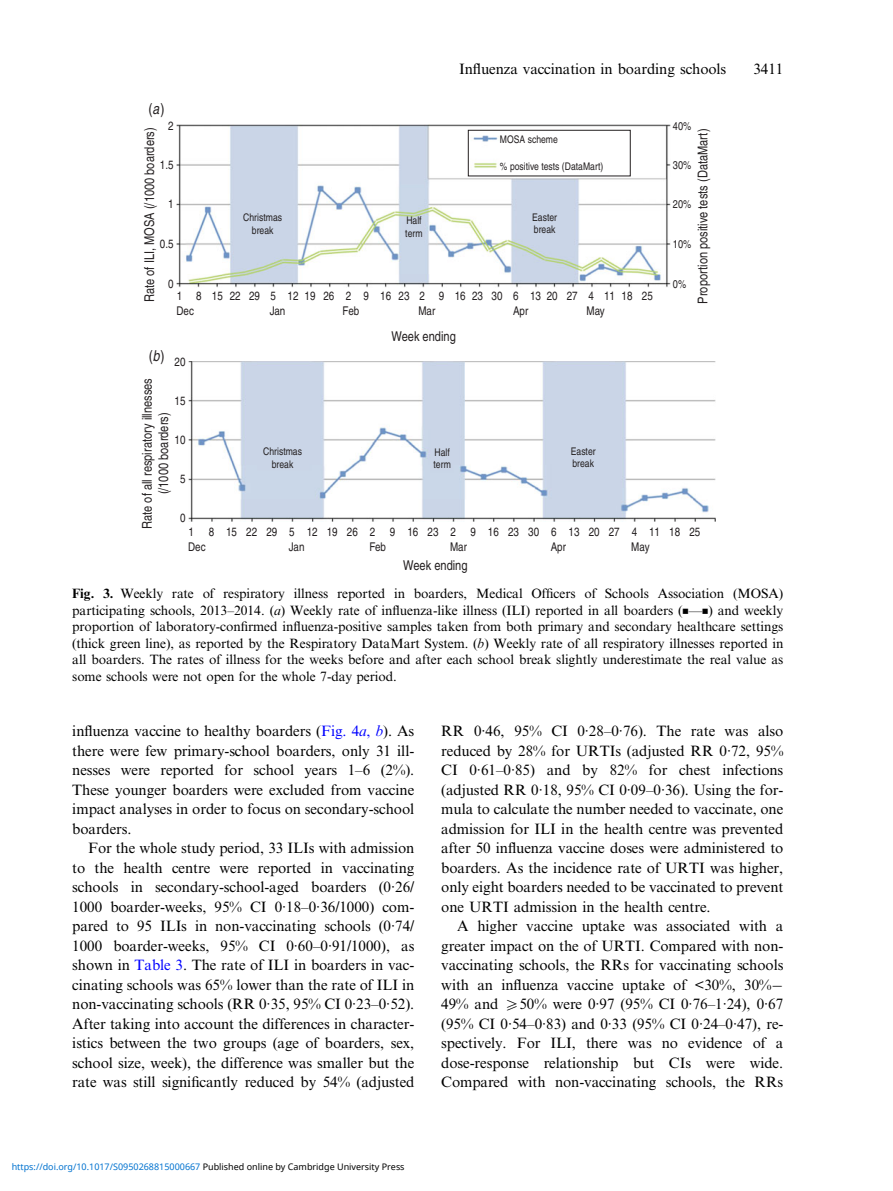
<style>
.page{position:relative;width:893px;height:1191px;background:#fff}
.page>*{position:absolute;margin:0;border:0;box-sizing:border-box;transform-origin:0 0}
.t1{font:15px/19.5px "Adv TT2 a 1 c 7 c 1 f";color:#000;text-align:justify}
.t2{font:condensed 15px "Helvetica";color:#231f20}
.t3{font:13.5px/16.5px "Adv TT2 a 1 c 7 c 1 f";color:#000;text-align:justify}
.t4{font:condensed 13.5px/16.2px "Helvetica";color:#231f20;text-align:center}
.t5{font:condensed 12px/15.3px "Helvetica";color:#231f20}
.t6{font:condensed 11.25px "Helvetica";color:#231f20}
.t7{font:condensed 10.5px/12.6px "Helvetica";color:#231f20}
.t8{font:9px "Noto Sans";color:#0172cf}
.s1{font-style:italic}
.s2{font-family:"Adv TT2 a 1 c 7 c 1 f+fb"}
.s3{font-family:"Adv TT532 d 99 f 6.B"}
.s4{font-style:inherit}
.s5{font-family:"Adv T Tbf 56 cded.I"}
.s6{font-family:"Adv T Tdf 37 bfe 4"}
.s7{color:#00f}
.s8{font-family:"Adv T Tbf 56 cded.I";color:#00f}
.s9{font-family:"Adv PS4 C9543"}
.s10{font-family:"Adv Pi 2"}
.s11{color:#000}
</style>
<div class="page">
<img style="left:177px;top:125px;width:493px;height:163px">
<img style="left:188px;top:361px;width:527px;height:160px">
<div style="left:468px;top:130px;width:163px;height:46px;border:1px solid #231f20"></div>
<p class="t2" style="left:149px;top:103px;width:17px">(<span class="s1">a</span>)</p>
<p class="t1" style="left:459px;top:61px;width:269px">In<span class="s2">fl</span>uenza vaccination in boarding schools</p>
<p class="t1" style="left:753px;top:61px;width:32px">3411</p>
<p class="t5" style="left:168px;top:119px;width:7px">2</p>
<p class="t4" style="left:143px;top:302px;width:176px;rotate:-90deg">Rate of ILI, MOSA (/1000 boarders)</p>
<p class="t7" style="left:500px;top:134px;width:59px">MOSA scheme</p>
<p class="t7" style="left:500px;top:161px;width:105px">% positive tests (DataMart)</p>
<p class="t5" style="left:160px;top:158px;width:15px">1.5</p>
<p class="t5" style="left:168px;top:198px;width:7px">1</p>
<p class="t7" style="left:243px;top:212px;width:40px;text-align:center">Christmas break</p>
<p class="t7" style="left:405px;top:215px;width:19px">Half term</p>
<p class="t7" style="left:532px;top:212px;width:26px">Easter break</p>
<p class="t5" style="left:160px;top:237px;width:15px">0.5</p>
<p class="t5" style="left:168px;top:277px;width:7px">0</p>
<p class="t5" style="left:176px;top:289px;width:19px">1<br>Dec</p>
<p class="t5" style="left:196px;top:289px;width:458px">8 1522 29 5 121926 2 9 1623 2 9 1623 30 6 1320 27 4 1118 25</p>
<p class="t5" style="left:270px;top:304px;width:17px">Jan</p>
<p class="t5" style="left:343px;top:304px;width:18px">Feb</p>
<p class="t5" style="left:418px;top:304px;width:18px">Mar</p>
<p class="t5" style="left:513px;top:304px;width:17px">Apr</p>
<p class="t5" style="left:586px;top:304px;width:20px">May</p>
<p class="t4" style="left:392px;top:329px;width:66px">Week ending</p>
<p class="t6" style="left:673px;top:122px;width:20px">40%</p>
<p class="t6" style="left:673px;top:161px;width:20px">30%</p>
<p class="t6" style="left:673px;top:200px;width:20px">20%</p>
<p class="t6" style="left:673px;top:240px;width:20px">10%</p>
<p class="t6" style="left:673px;top:280px;width:15px">0%</p>
<p class="t4" style="left:696px;top:303px;width:176px;rotate:-90deg">Proportion positive tests (DataMart)</p>
<p class="t2" style="left:149px;top:350px;width:38px">(<span class="s1">b</span>) <sub>20</sub></p>
<p class="t5" style="left:175px;top:394px;width:12px">15</p>
<p class="t5" style="left:175px;top:433px;width:12px">10</p>
<p class="t5" style="left:180px;top:472px;width:7px">5</p>
<p class="t5" style="left:180px;top:511px;width:7px">0</p>
<p class="t4" style="left:140px;top:529px;width:152px;rotate:-90deg">Rate of all respiratory illnesses (/1000 boarders)</p>
<p class="t7" style="left:263px;top:446px;width:40px;text-align:center">Christmas break</p>
<p class="t7" style="left:433px;top:447px;width:19px">Half term</p>
<p class="t7" style="left:571px;top:446px;width:26px">Easter break</p>
<p class="t5" style="left:188px;top:525px;width:19px">1<br>Dec</p>
<p class="t5" style="left:209px;top:525px;width:493px">8 152229 5 121926 2 9 1623 2 9 162330 6 132027 4 111825</p>
<p class="t5" style="left:289px;top:540px;width:17px">Jan</p>
<p class="t5" style="left:369px;top:540px;width:18px">Feb</p>
<p class="t5" style="left:450px;top:540px;width:18px">Mar</p>
<p class="t5" style="left:551px;top:540px;width:17px">Apr</p>
<p class="t5" style="left:631px;top:540px;width:20px">May</p>
<p class="t4" style="left:403px;top:558px;width:66px">Week ending</p>
<p class="t3" style="left:72px;top:586px;width:713px"><span class="s3">Fig. 3.</span> Weekly rate of respiratory illness reported in boarders, Medical Of<span class="s2">fi</span>cers of Schools Association (MOSA) participating schools, 2013<span class="s4">–</span>2014. (<span class="s5">a</span>) Weekly rate of in<span class="s2">fl</span>uenza-like illness (ILI) reported in all boarders (<span class="s6">▪</span><span class="s4">—</span><span class="s6">▪</span>) and weekly proportion of laboratory-con<span class="s2">fi</span>rmed in<span class="s2">fl</span>uenza-positive samples taken from both primary and secondary healthcare settings (thick green line), as reported by the Respiratory DataMart System. (<span class="s5">b</span>) Weekly rate of all respiratory illnesses reported in all boarders. The rates of illness for the weeks before and after each school break slightly underestimate the real value as some schools were not open for the whole 7-day period.</p>
<p class="t1" style="left:72px;top:722px;width:343px">in<span class="s2">fl</span>uenza vaccine to healthy boarders (<span class="s7">Fig. 4</span><span class="s8">a</span><span class="s7">,</span> <span class="s8">b</span>). As there were few primary-school boarders, only 31 ill&shy;nesses were reported for school years 1<span class="s4">–</span>6 (2%).<br>These younger boarders were excluded from vaccine impact analyses in order to focus on secondary-school boarders.</p>
<p class="t1" style="left:72px;top:839px;width:344px;text-indent:16px">For the whole study period, 33 ILIs with admission to the health centre were reported in vaccinating schools in secondary-school-aged boarders (0·26/ 1000 boarder-weeks, 95% CI 0·18<span class="s4">–</span>0·36/1000) com&shy;pared to 95 ILIs in non-vaccinating schools (0·74/ 1000 boarder-weeks, 95% CI 0·60<span class="s4">–</span>0·91/1000), as shown in <span class="s7">Table 3</span>. The rate of ILI in boarders in vac&shy;cinating schools was 65% lower than the rate of ILI in non-vaccinating schools (RR 0·35, 95% CI 0·23<span class="s4">–</span>0·52).<br>After taking into account the differences in character&shy;istics between the two groups (age of boarders, sex, school size, week), the difference was smaller but the rate was still signi<span class="s2">fi</span>cantly reduced by 54% (adjusted</p>
<p class="t1" style="left:441px;top:722px;width:343px">RR 0·46, 95% CI 0·28<span class="s4">–</span>0·76). The rate was also reduced by 28% for URTIs (adjusted RR 0·72, 95% CI 0·61<span class="s4">–</span>0·85) and by 82% for chest infections (adjusted RR 0·18, 95% CI 0·09<span class="s4">–</span>0·36). Using the for&shy;mula to calculate the number needed to vaccinate, one admission for ILI in the health centre was prevented after 50 in<span class="s2">fl</span>uenza vaccine doses were administered to boarders. As the incidence rate of URTI was higher, only eight boarders needed to be vaccinated to prevent one URTI admission in the health centre.</p>
<p class="t1" style="left:441px;top:917px;width:344px;text-indent:16px">A higher vaccine uptake was associated with a greater impact on the of URTI. Compared with non&shy;vaccinating schools, the RRs for vaccinating schools with an in<span class="s2">fl</span>uenza vaccine uptake of &lt;30%, 30%<span class="s9">− </span>49% and <span class="s10">5</span>50% were 0·97 (95% CI 0·76<span class="s4">–</span>1·24), 0·67 (95% CI 0·54<span class="s4">–</span>0·83) and 0·33 (95% CI 0·24<span class="s4">–</span>0·47), re&shy;spectively. For ILI, there was no evidence of a dose-response relationship but CIs were wide.<br>Compared with non-vaccinating schools, the RRs</p>
<p class="t8" style="left:12px;top:1160px;width:394px">https://doi.org/10.1017/S0950268815000667 <span class="s11">Published online by Cambridge University Press</span></p>
</div>
